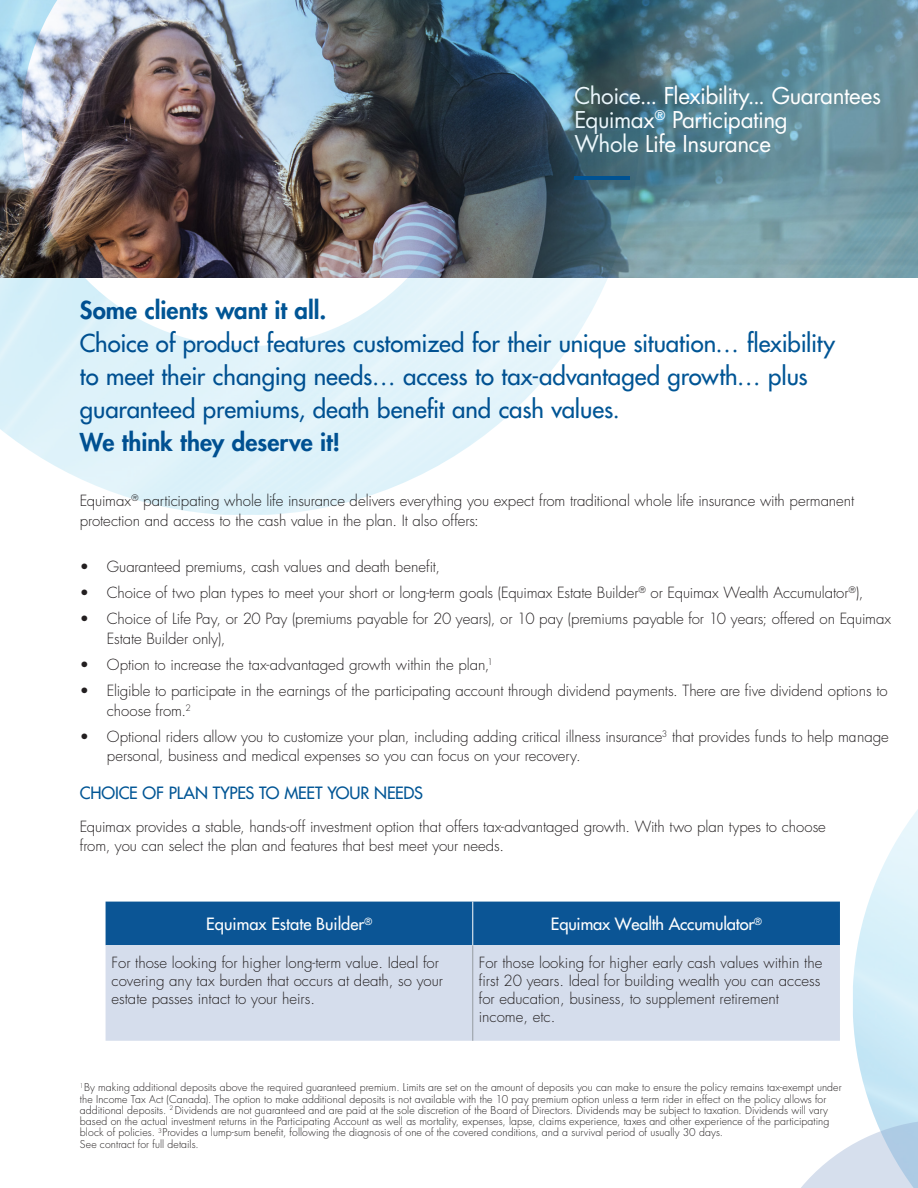
<style>
.page{position:relative;width:918px;height:1188px;background:#fff}
.page>*{position:absolute;margin:0;border:0;box-sizing:border-box;transform-origin:0 0}
.t1{font:500 24px/33px "Futura Std";color:#005595}
.t2{font:800 24px "Futura Std";color:#005595}
.t3{font:22.5px/24px "Futura Std";letter-spacing:-.02em;color:#fff}
.t4{font:500 16.5px "Futura Std";letter-spacing:-.01em;color:#fff}
.t5{font:500 16.5px "Futura Std";letter-spacing:-.015em;color:#005595}
.t6{font:300 15px/19.5px "Futura Std";color:#231f20}
.t7{font:300 10.5px/11.2px "Futura Std";letter-spacing:.01em;color:#231f20}
</style>
<div class="page">
<img style="left:640px;top:0;width:278px;height:278px">
<img style="left:853px;top:809px;width:65px;height:311px">
<svg style="left:801px;top:1120px;width:117px;height:68px"></svg>
<div style="left:106px;top:902px;width:734px;height:43px;background:#0b5595"></div>
<div style="left:106px;top:945px;width:734px;height:96px;background:#d5ddec"></div>
<hr style="left:473px;top:945px;width:1px;height:96px;background:#959ca1">
<hr style="left:473px;top:902px;width:1px;height:43px;background:#fff">
<img style="left:0;top:0;width:640px;height:515px">
<h2 class="t3" style="left:575px;top:84px;width:308px">Choice... Flexibility... Guarantees<br>Equimax<sup>®</sup> Participating<br>Whole Life Insurance</h2>
<h1 class="t2" style="left:80px;top:295px;width:248px">Some clients want it all.</h1>
<h1 class="t1" style="left:80px;top:326px;width:757px">Choice of product features customized for their unique situation… flexibility to meet their changing needs… access to tax-advantaged growth… plus guaranteed premiums, death benefit and cash values.</h1>
<h1 class="t2" style="left:80px;top:427px;width:262px">We think they deserve it!</h1>
<p class="t6" style="left:80px;top:492px;width:776px">Equimax<sup>®</sup> participating whole life insurance delivers everything you expect from traditional whole life insurance with permanent protection and access to the cash value in the plan. It also offers:</p>
<p class="t6" style="left:80px;top:557px;width:362px">• Guaranteed premiums, cash values and death benefit,</p>
<p class="t6" style="left:80px;top:583px;width:785px">• Choice of two plan types to meet your short or long-term goals (Equimax Estate Builder<sup>®</sup> or Equimax Wealth Accumulator<sup>®</sup>),</p>
<p class="t6" style="left:107px;top:609px;width:786px;text-indent:-27px">• Choice of Life Pay, or 20 Pay (premiums payable for 20 years), or 10 pay (premiums payable for 10 years; offered on Equimax<br>Estate Builder only),</p>
<p class="t6" style="left:80px;top:655px;width:415px">• Option to increase the tax-advantaged growth within the plan,<sup>1</sup></p>
<p class="t6" style="left:107px;top:681px;width:782px;text-indent:-27px">• Eligible to participate in the earnings of the participating account through dividend payments. There are five dividend options to choose from.<sup>2</sup></p>
<p class="t6" style="left:107px;top:727px;width:784px;text-indent:-27px">• Optional riders allow you to customize your plan, including adding critical illness insurance<sup>3</sup> that provides funds to help manage personal, business and medical expenses so you can focus on your recovery.</p>
<p class="t5" style="left:80px;top:782px;width:345px">CHOICE OF PLAN TYPES TO MEET YOUR NEEDS</p>
<p class="t6" style="left:80px;top:817px;width:748px">Equimax provides a stable, hands-off investment option that offers tax-advantaged growth. With two plan types to choose from, you can select the plan and features that best meet your needs.</p>
<p class="t4" style="left:206px;top:914px;width:167px">Equimax Estate Builder<sup>®</sup></p>
<p class="t4" style="left:551px;top:914px;width:212px">Equimax Wealth Accumulator<sup>®</sup></p>
<p class="t6" style="left:112px;top:954px;width:333px;line-height:18px">For those looking for higher long-term value. Ideal for covering any tax burden that occurs at death, so your estate passes intact to your heirs.</p>
<p class="t6" style="left:479px;top:954px;width:345px;line-height:18px">For those looking for higher early cash values within the first 20 years. Ideal for building wealth you can access for education, business, to supplement retirement income, etc.</p>
<p class="t7" style="left:80px;top:1082px;width:763px"><sup>1</sup>By making additional deposits above the required guaranteed premium. Limits are set on the amount of deposits you can make to ensure the policy remains tax-exempt under the Income Tax Act (Canada). The option to make additional deposits is not available with the 10 pay premium option unless a term rider in effect on the policy allows for additional deposits. <sup>2</sup> Dividends are not guaranteed and are paid at the sole discretion of the Board of Directors. Dividends may be subject to taxation. Dividends will vary based on the actual investment returns in the Participating Account as well as mortality, expenses, lapse, claims experience, taxes and other experience of the participating block of policies. <sup>3</sup>Provides a lump-sum benefit, following the diagnosis of one of the covered conditions, and a survival period of usually 30 days.<br>See contract for full details.</p>
</div>
